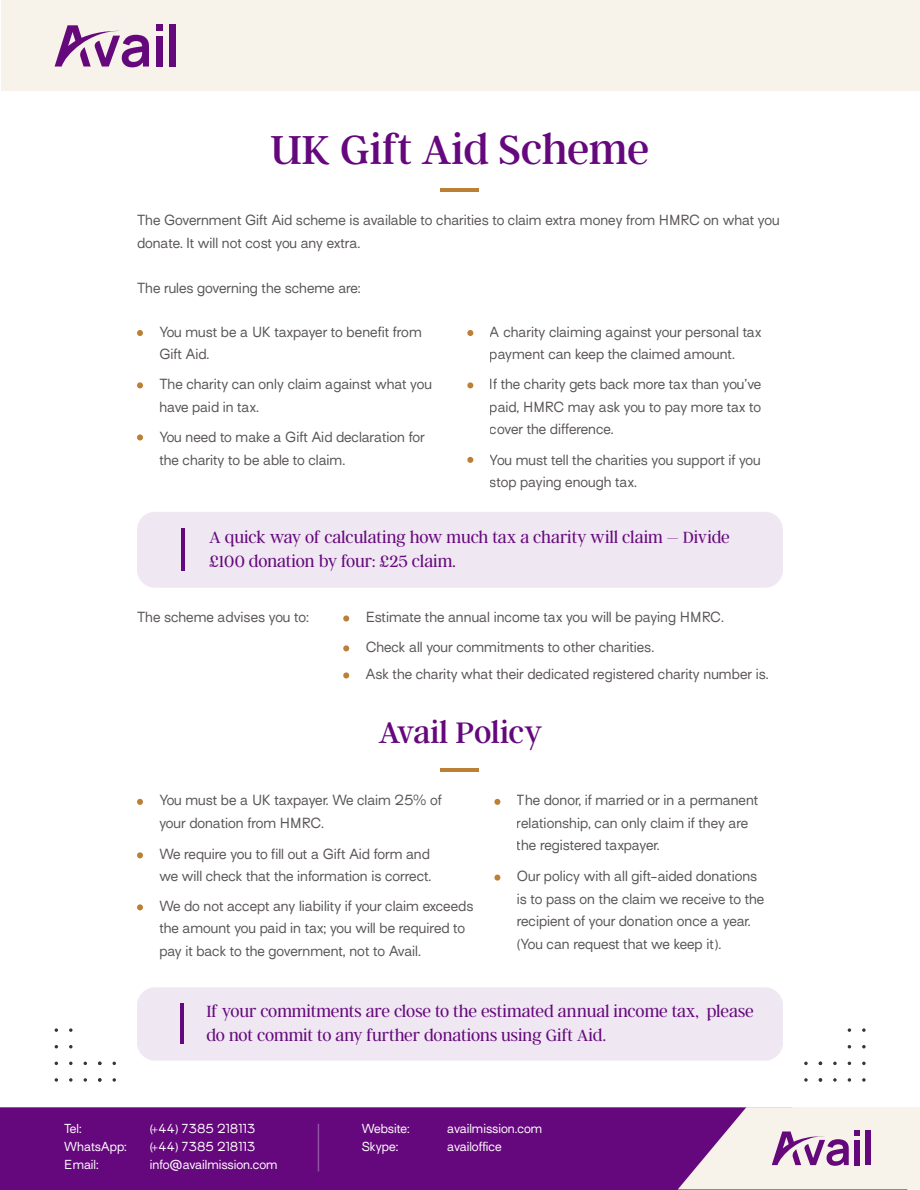
<style>
.page{position:relative;width:920px;height:1190px;background:#fff}
.page>*{position:absolute;margin:0;border:0;box-sizing:border-box;transform-origin:0 0}
.t1{font:45px "Argent CF";letter-spacing:-.005em;color:#66087d}
.t2{font:33px "Argent CF";letter-spacing:-.015em;color:#66087d}
.t3{font:300 18px/24px "Argent CF";letter-spacing:-.01em;color:#66087d}
.t4{font:300 13.5px/22.5px "AT Surt";color:#312b2b}
.t5{font:300 12px "AT Surt";color:#fff}
</style>
<div class="page">
<div style="left:1px;top:1px;width:918px;height:90px;background:#f7f3ea"></div>
<div style="left:155px;top:25px;width:7px;height:6px;background:#65087c"></div>
<div style="left:155px;top:36px;width:7px;height:30px;background:#65087c"></div>
<div style="left:169px;top:24px;width:7px;height:42px;background:#65087c"></div>
<svg style="left:55px;top:25px;width:94px;height:42px"></svg>
<hr style="left:440px;top:188px;width:39px;height:3px;background:#bc7f36">
<div style="left:0;top:1107px;width:677px;height:82px;background:#66087d"></div>
<svg style="left:343px;top:615px;width:6px;height:6px"></svg>
<svg style="left:343px;top:645px;width:6px;height:6px"></svg>
<svg style="left:343px;top:672px;width:6px;height:6px"></svg>
<svg style="left:137px;top:330px;width:6px;height:6px"></svg>
<svg style="left:137px;top:434px;width:6px;height:6px"></svg>
<svg style="left:137px;top:382px;width:6px;height:6px"></svg>
<svg style="left:467px;top:330px;width:6px;height:6px"></svg>
<div style="left:467px;top:456px;width:6px;height:7px;background:#bc7f36;border-radius:50%"></div>
<svg style="left:467px;top:382px;width:6px;height:6px"></svg>
<div style="left:137px;top:511px;width:645px;height:76px;background:#efe7f1;border-radius:18px"></div>
<hr style="left:181px;top:528px;width:3px;height:43px;background:#66087d">
<hr style="left:440px;top:768px;width:39px;height:3px;background:#bc7f36">
<svg style="left:137px;top:798px;width:6px;height:6px"></svg>
<svg style="left:137px;top:852px;width:6px;height:6px"></svg>
<svg style="left:137px;top:904px;width:6px;height:6px"></svg>
<svg style="left:494px;top:798px;width:6px;height:6px"></svg>
<svg style="left:494px;top:874px;width:6px;height:6px"></svg>
<div style="left:137px;top:987px;width:645px;height:73px;background:#efe7f1;border-radius:18px"></div>
<hr style="left:180px;top:1003px;width:4px;height:41px;background:#66087d">
<hr style="left:317px;top:1123px;width:2px;height:48px;background:#fff">
<svg style="left:677px;top:1107px;width:242px;height:82px;background:#d6bed1"></svg>
<p class="t1" style="left:270px;top:126px;width:380px">UK Gift Aid Scheme</p>
<p class="t4" style="left:137px;top:210px;width:644px">The Government Gift Aid scheme is available to charities to claim extra money from HMRC on what you donate. It will not cost you any extra.</p>
<p class="t4" style="left:137px;top:278px;width:225px">The rules governing the scheme are:</p>
<p class="t4" style="left:159px;top:322px;width:264px">You must be a UK taxpayer to benefit from<br>Gift Aid.</p>
<p class="t4" style="left:489px;top:322px;width:273px">A charity claiming against your personal tax payment can keep the claimed amount.</p>
<p class="t4" style="left:159px;top:374px;width:274px">The charity can only claim against what you have paid in tax.</p>
<p class="t4" style="left:159px;top:427px;width:267px">You need to make a Gift Aid declaration for the charity to be able to claim.</p>
<p class="t4" style="left:489px;top:374px;width:273px;text-align:justify">If the charity gets back more tax than you’ve paid, HMRC may ask you to pay more tax to cover the difference.</p>
<p class="t4" style="left:489px;top:449px;width:272px">You must tell the charities you support if you stop paying enough tax.</p>
<p class="t3" style="left:209px;top:525px;width:522px">A quick way of calculating how much tax a charity will claim – Divide £100 donation by four: £25 claim.</p>
<p class="t4" style="left:137px;top:607px;width:173px">The scheme advises you to:</p>
<p class="t4" style="left:365px;top:607px;width:359px">Estimate the annual income tax you will be paying HMRC.</p>
<p class="t4" style="left:365px;top:635px;width:404px;line-height:26.8px">Check all your commitments to other charities.<br>Ask the charity what their dedicated registered charity number is.</p>
<p class="t2" style="left:378px;top:714px;width:165px">Avail Policy</p>
<p class="t4" style="left:159px;top:790px;width:284px">You must be a UK taxpayer. We claim 25% of your donation from HMRC.</p>
<p class="t4" style="left:159px;top:844px;width:273px">We require you to fill out a Gift Aid form and we will check that the information is correct.</p>
<p class="t4" style="left:159px;top:895px;width:315px">We do not accept any liability if your claim exceeds the amount you paid in tax; you will be required to pay it back to the government, not to Avail.</p>
<p class="t4" style="left:516px;top:790px;width:243px">The donor, if married or in a permanent relationship, can only claim if they are the registered taxpayer.</p>
<p class="t4" style="left:516px;top:866px;width:249px">Our policy with all gift-aided donations is to pass on the claim we receive to the recipient of your donation once a year. (You can request that we keep it).</p>
<p class="t3" style="left:206px;top:999px;width:548px">If your commitments are close to the estimated annual income tax, please do not commit to any further donations using Gift Aid.</p>
<p class="t5" style="left:64px;top:1120px;width:19px">Tel:</p>
<p class="t5" style="left:64px;top:1138px;width:64px">WhatsApp:</p>
<p class="t5" style="left:64px;top:1156px;width:36px">Email:</p>
<p class="t5" style="left:150px;top:1120px;width:107px">(+44) 7385 218113</p>
<p class="t5" style="left:150px;top:1138px;width:107px">(+44) 7385 218113</p>
<p class="t5" style="left:150px;top:1156px;width:129px">info@availmission.com</p>
<p class="t5" style="left:362px;top:1120px;width:49px">Website:</p>
<p class="t5" style="left:362px;top:1138px;width:38px">Skype:</p>
<p class="t5" style="left:447px;top:1120px;width:96px">availmission.com</p>
<p class="t5" style="left:447px;top:1138px;width:56px">availoffice</p>
</div>
